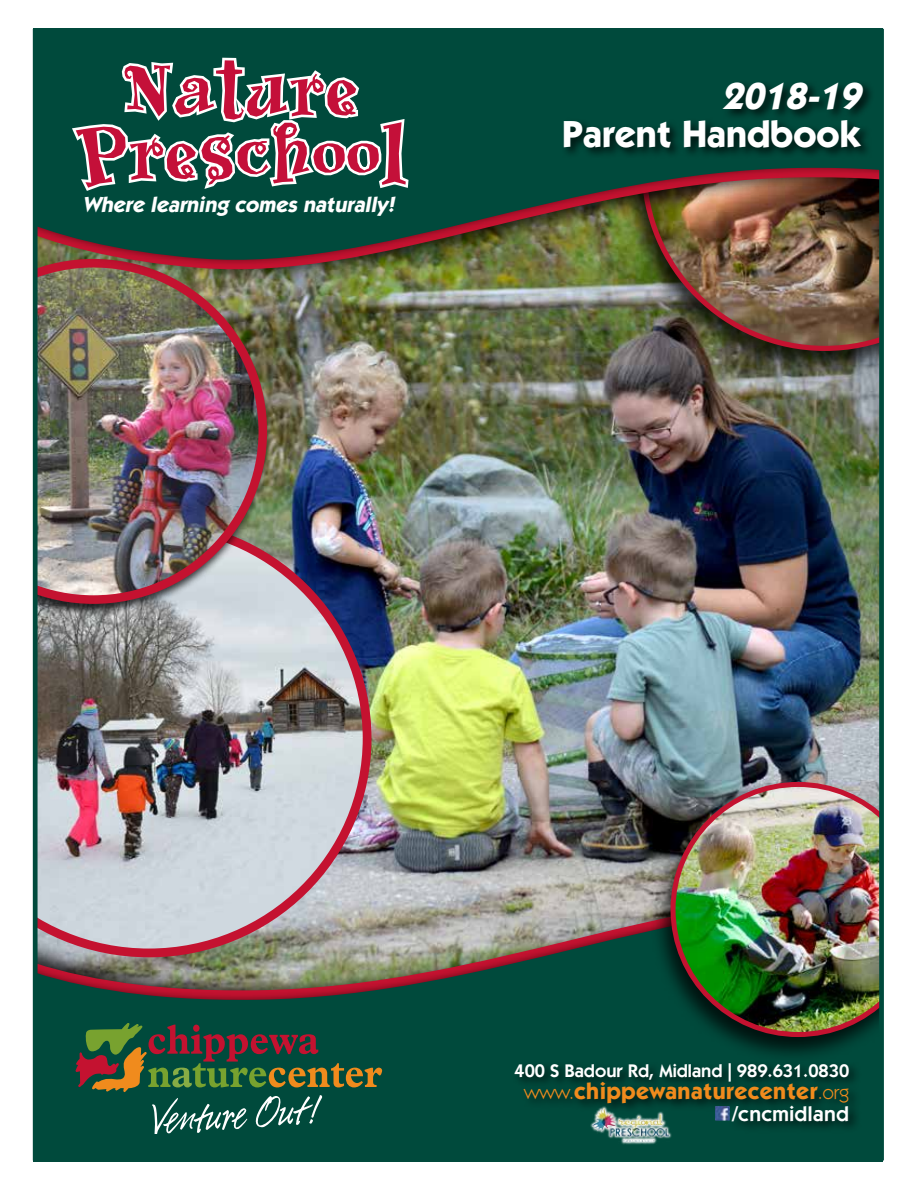
<style>
.page{position:relative;width:918px;height:1188px;background:#fff}
.page>*{position:absolute;margin:0;border:0;box-sizing:border-box;transform-origin:0 0}
.t1{font:800 86.1px/63.4px "Whimsy ICG";letter-spacing:-.01em;color:#c41039;text-align:center}
.t2{font:700 37.8px "Itc Kabel";color:#fff}
.t3{font:italic 700 37.8px "Itc Kabel";color:#fff}
.t4{font:700 23.25px "Itc Kabel";letter-spacing:.02em;color:#f08b1d}
.t5{font:italic 700 21.6px "Itc Kabel";color:#fff}
.t6{font:600 21.15px "Itc Kabel";letter-spacing:.02em;color:#fff}
.t7{font:600 18.3px "Itc Kabel";color:#fff}
.s1{font-weight:400;font-size:19.8px}
</style>
<div class="page">
<img style="left:272px;top:284px;width:606px;height:599px">
<img style="left:39px;top:520px;width:332px;height:363px">
<svg style="left:39px;top:886px;width:611px;height:10px;background:#c3c3c6"></svg>
<svg style="left:33px;top:896px;width:851px;height:266px;background:#48685f"></svg>
<div style="left:0;top:257px;width:272px;height:360px;background:#000;opacity:.75"></div>
<img style="left:39px;top:284px;width:228px;height:320px">
<div style="left:621px;top:0;width:297px;height:378px;background:#000;opacity:.75"></div>
<img style="left:642px;top:284px;width:236px;height:67px">
<img style="left:39px;top:272px;width:839px;height:10px">
<img style="left:33px;top:27px;width:851px;height:245px">
<svg style="left:68px;top:55px;width:345px;height:139px"></svg>
<div style="left:0;top:0;width:33px;height:1188px;background:#fff"></div>
<div style="left:0;top:0;width:918px;height:27px;background:#fff"></div>
<div style="left:561px;top:80px;width:314px;height:80px;background:#000;opacity:.75"></div>
<div style="left:512px;top:1060px;width:350px;height:74px;background:#000;opacity:.75"></div>
<img style="left:715px;top:1106px;width:15px;height:15px">
<svg style="left:76px;top:1023px;width:306px;height:111px;background:#2e553f"></svg>
<svg style="left:590px;top:1106px;width:81px;height:38px"></svg>
<img style="left:593px;top:1108px;width:76px;height:34px">
<div style="left:650px;top:779px;width:268px;height:286px;background:#000;opacity:.75"></div>
<img style="left:671px;top:782px;width:207px;height:255px">
<div style="left:884px;top:0;width:34px;height:1188px;background:#fff"></div>
<div style="left:33px;top:29px;width:851px;height:1131px;border:5px solid #004a3c"></div>
<h1 class="t1" style="left:74px;top:59px;width:335px">Nature<br>Preschool</h1>
<p class="t5" style="left:83px;top:191px;width:318px">Where learning comes naturally!</p>
<h2 class="t3" style="left:722px;top:73px;width:149px">2018-19</h2>
<h2 class="t2" style="left:562px;top:111px;width:300px">Parent Handbook</h2>
<p class="t7" style="left:515px;top:1060px;width:336px">400 S Badour Rd, Midland | 989.631.0830</p>
<p class="t4" style="left:524px;top:1077px;width:327px"><span class="s1">www.</span>chippewanaturecenter<span class="s1">.org</span></p>
<p class="t6" style="left:732px;top:1101px;width:119px">/cncmidland</p>
</div>
